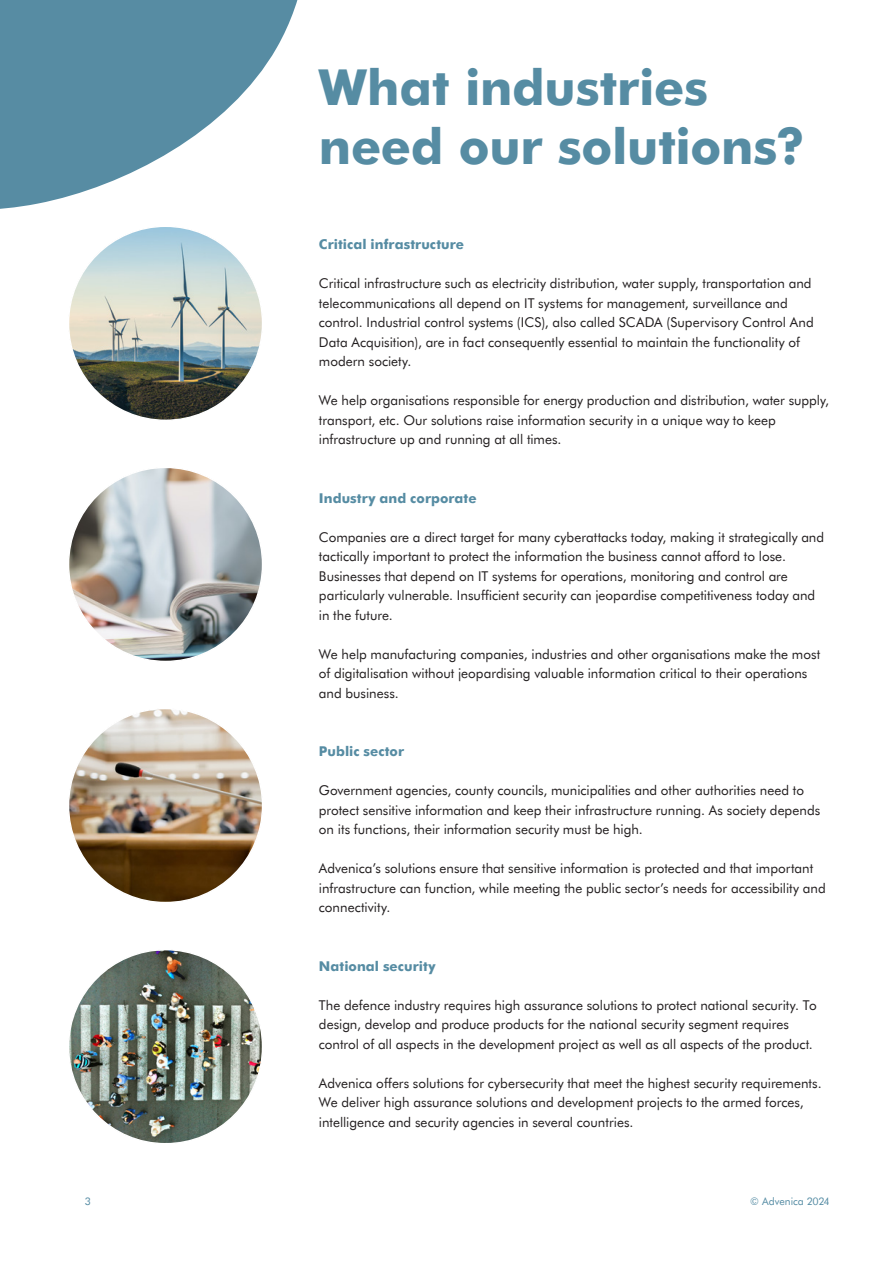
<style>
.page{position:relative;width:893px;height:1263px;background:#fff}
.page>*{position:absolute;margin:0;border:0;box-sizing:border-box;transform-origin:0 0}
.Mellanrubrik_1{font:800 49.5px "Futura BT";letter-spacing:-.005em;color:#568ca3}
.Brödtext_utan_indrag{font:13.5px/19.5px "Futura BT";color:#231f20}
.Brödtext_utan_indrag-2{font:800 13.5px "Futura BT";letter-spacing:.005em;color:#568ca3}
.t1{font:10.5px "Futura BT";color:#558ca4}
</style>
<div class="page">
<svg style="left:0;top:0;width:298px;height:209px;fill:#578ca3"></svg>
<img style="left:69px;top:226px;width:194px;height:194px;border-radius:97px">
<img style="left:69px;top:950px;width:194px;height:194px;border-radius:97px">
<img style="left:69px;top:708px;width:194px;height:194px;border-radius:97px">
<img style="left:69px;top:467px;width:194px;height:194px;border-radius:97px">
<p class="Mellanrubrik_1" style="left:319px;top:52px;width:391px">What industries</p>
<p class="Mellanrubrik_1" style="left:319px;top:111px;width:488px">need our solutions?</p>
<p class="Brödtext_utan_indrag-2" style="left:319px;top:235px;width:147px">Critical infrastructure</p>
<p class="Brödtext_utan_indrag" style="left:319px;top:273px;width:496px">Critical infrastructure such as electricity distribution, water supply, transportation and telecommunications all depend on IT systems for management, surveillance and control. Industrial control systems (ICS), also called SCADA (Supervisory Control And Data Acquisition), are in fact consequently essential to maintain the functionality of modern society.</p>
<p class="Brödtext_utan_indrag" style="left:319px;top:390px;width:512px">We help organisations responsible for energy production and distribution, water supply, transport, etc. Our solutions raise information security in a unique way to keep infrastructure up and running at all times.</p>
<p class="Brödtext_utan_indrag-2" style="left:319px;top:488px;width:159px">Industry and corporate</p>
<p class="Brödtext_utan_indrag" style="left:319px;top:526px;width:507px">Companies are a direct target for many cyberattacks today, making it strategically and tactically important to protect the information the business cannot afford to lose.<br>Businesses that depend on IT systems for operations, monitoring and control are particularly vulnerable. Insufficient security can jeopardise competitiveness today and in the future.</p>
<p class="Brödtext_utan_indrag" style="left:319px;top:643px;width:503px">We help manufacturing companies, industries and other organisations make the most of digitalisation without jeopardising valuable information critical to their operations and business.</p>
<p class="Brödtext_utan_indrag-2" style="left:319px;top:742px;width:87px">Public sector</p>
<p class="Brödtext_utan_indrag" style="left:319px;top:780px;width:503px">Government agencies, county councils, municipalities and other authorities need to protect sensitive information and keep their infrastructure running. As society depends on its functions, their information security must be high.</p>
<p class="Brödtext_utan_indrag" style="left:319px;top:858px;width:508px">Advenica’s solutions ensure that sensitive information is protected and that important infrastructure can function, while meeting the public sector’s needs for accessibility and connectivity.</p>
<p class="Brödtext_utan_indrag-2" style="left:319px;top:956px;width:118px">National security</p>
<p class="Brödtext_utan_indrag" style="left:319px;top:994px;width:499px">The defence industry requires high assurance solutions to protect national security. To design, develop and produce products for the national security segment requires control of all aspects in the development project as well as all aspects of the product.</p>
<p class="Brödtext_utan_indrag" style="left:319px;top:1072px;width:504px">Advenica offers solutions for cybersecurity that meet the highest security requirements.<br>We deliver high assurance solutions and development projects to the armed forces, intelligence and security agencies in several countries.</p>
<p class="t1" style="left:85px;top:1194px;width:7px">3</p>
<p class="t1" style="left:750px;top:1194px;width:80px">© Advenica 2024</p>
</div>
